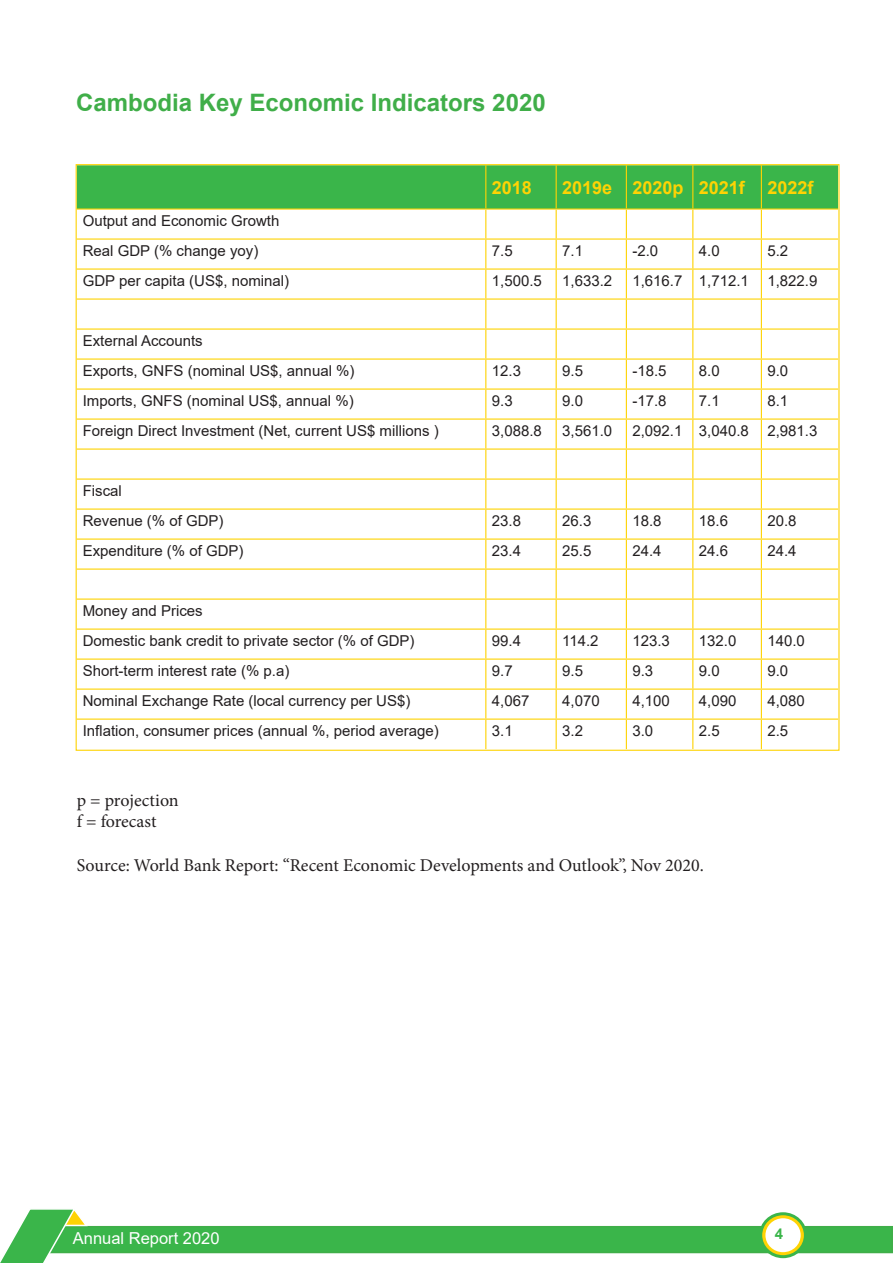
<style>
.page{position:relative;width:893px;height:1263px;background:#fff}
.page>*{position:absolute;margin:0;border:0;box-sizing:border-box;transform-origin:0 0}
.t1{font:700 24px "Arial";color:#40ae49}
.t2{font:18px/21.6px "Minion Pro";color:#231f20}
.t3{font:700 18px "Arial";color:#fed304}
.t4{font:16.5px "Arial";color:#fff}
.t5{font:15px/30px "Arial";color:#231f20}
.t6{font:700 15px "Arial";color:#3ab54a}
</style>
<div class="page">
<div style="left:25px;top:1226px;width:868px;height:27px;background:#3ab54a"></div>
<svg style="left:761px;top:1214px;width:44px;height:43px"></svg>
<div style="left:759px;top:1212px;width:48px;height:46px;border:3px solid #3ab54a;border-radius:50%"></div>
<div style="left:767px;top:1220px;width:32px;height:31px;background:#fff;border-radius:50%"></div>
<div style="left:765px;top:1218px;width:36px;height:34px;border:3px solid #fff;border-radius:50%"></div>
<svg style="left:0;top:1209px;width:88px;height:54px"></svg>
<svg style="left:78px;top:166px;width:759px;height:583px"></svg>
<h1 class="t1" style="left:76px;top:86px;width:471px">Cambodia Key Economic Indicators 2020</h1>
<p class="t5" style="left:83px;top:206px;width:198px">Output and Economic Growth<br>Real GDP (% change yoy)</p>
<p class="t3" style="left:492px;top:175px;width:42px">2018</p>
<p class="t3" style="left:562px;top:175px;width:253px">2019e 2020p 2021f 2022f</p>
<p class="t5" style="left:492px;top:236px;width:22px">7.5</p>
<p class="t5" style="left:562px;top:236px;width:22px">7.1</p>
<p class="t5" style="left:632px;top:236px;width:27px">-2.0</p>
<p class="t5" style="left:699px;top:236px;width:22px">4.0</p>
<p class="t5" style="left:767px;top:236px;width:22px">5.2</p>
<p class="t5" style="left:83px;top:266px;width:208px">GDP per capita (US$, nominal)</p>
<p class="t5" style="left:492px;top:266px;width:52px">1,500.5</p>
<p class="t5" style="left:562px;top:266px;width:52px">1,633.2</p>
<p class="t5" style="left:632px;top:266px;width:187px">1,616.7 1,712.1 1,822.9</p>
<p class="t5" style="left:83px;top:326px;width:273px">External Accounts<br>Exports, GNFS (nominal US$, annual %)</p>
<p class="t5" style="left:492px;top:356px;width:31px">12.3</p>
<p class="t5" style="left:562px;top:356px;width:22px">9.5</p>
<p class="t5" style="left:632px;top:356px;width:36px">-18.5</p>
<p class="t5" style="left:699px;top:356px;width:22px">8.0</p>
<p class="t5" style="left:767px;top:356px;width:22px">9.0</p>
<p class="t5" style="left:83px;top:386px;width:272px">Imports, GNFS (nominal US$, annual %)</p>
<p class="t5" style="left:492px;top:386px;width:22px">9.3</p>
<p class="t5" style="left:562px;top:386px;width:22px">9.0</p>
<p class="t5" style="left:632px;top:386px;width:36px">-17.8</p>
<p class="t5" style="left:699px;top:386px;width:22px">7.1</p>
<p class="t5" style="left:767px;top:386px;width:22px">8.1</p>
<p class="t5" style="left:83px;top:416px;width:357px">Foreign Direct Investment (Net, current US$ millions )</p>
<p class="t5" style="left:492px;top:416px;width:52px">3,088.8</p>
<p class="t5" style="left:562px;top:416px;width:52px">3,561.0</p>
<p class="t5" style="left:632px;top:416px;width:187px">2,092.1 3,040.8 2,981.3</p>
<p class="t5" style="left:83px;top:476px;width:142px">Fiscal<br>Revenue (% of GDP)</p>
<p class="t5" style="left:492px;top:506px;width:31px">23.8</p>
<p class="t5" style="left:562px;top:506px;width:31px">26.3</p>
<p class="t5" style="left:632px;top:506px;width:31px">18.8</p>
<p class="t5" style="left:699px;top:506px;width:31px">18.6</p>
<p class="t5" style="left:767px;top:506px;width:31px">20.8</p>
<p class="t5" style="left:83px;top:536px;width:162px">Expenditure (% of GDP)</p>
<p class="t5" style="left:492px;top:536px;width:31px">23.4</p>
<p class="t5" style="left:562px;top:536px;width:31px">25.5</p>
<p class="t5" style="left:632px;top:536px;width:31px">24.4</p>
<p class="t5" style="left:699px;top:536px;width:31px">24.6</p>
<p class="t5" style="left:767px;top:536px;width:31px">24.4</p>
<p class="t5" style="left:83px;top:596px;width:333px">Money and Prices<br>Domestic bank credit to private sector (% of GDP)</p>
<p class="t5" style="left:492px;top:626px;width:31px">99.4</p>
<p class="t5" style="left:562px;top:626px;width:38px">114.2</p>
<p class="t5" style="left:632px;top:626px;width:39px">123.3</p>
<p class="t5" style="left:699px;top:626px;width:39px">132.0</p>
<p class="t5" style="left:767px;top:626px;width:39px">140.0</p>
<p class="t5" style="left:83px;top:656px;width:208px">Short-term interest rate (% p.a)</p>
<p class="t5" style="left:492px;top:656px;width:22px">9.7</p>
<p class="t5" style="left:562px;top:656px;width:22px">9.5</p>
<p class="t5" style="left:632px;top:656px;width:22px">9.3</p>
<p class="t5" style="left:699px;top:656px;width:22px">9.0</p>
<p class="t5" style="left:767px;top:656px;width:22px">9.0</p>
<p class="t5" style="left:83px;top:686px;width:329px">Nominal Exchange Rate (local currency per US$)</p>
<p class="t5" style="left:492px;top:686px;width:39px">4,067</p>
<p class="t5" style="left:562px;top:686px;width:39px">4,070</p>
<p class="t5" style="left:632px;top:686px;width:39px">4,100</p>
<p class="t5" style="left:699px;top:686px;width:39px">4,090</p>
<p class="t5" style="left:767px;top:686px;width:39px">4,080</p>
<p class="t5" style="left:83px;top:716px;width:357px">Inflation, consumer prices (annual %, period average)</p>
<p class="t5" style="left:492px;top:716px;width:22px">3.1</p>
<p class="t5" style="left:562px;top:716px;width:22px">3.2</p>
<p class="t5" style="left:632px;top:716px;width:22px">3.0</p>
<p class="t5" style="left:699px;top:716px;width:22px">2.5</p>
<p class="t5" style="left:767px;top:716px;width:22px">2.5</p>
<p class="t2" style="left:77px;top:789px;width:104px">p = projection f = forecast</p>
<p class="t2" style="left:77px;top:854px;width:628px">Source: World Bank Report: “Recent Economic Developments and Outlook”, Nov 2020.</p>
<p class="t4" style="left:73px;top:1227px;width:148px">Annual Report 2020</p>
<p class="t6" style="left:775px;top:1223px;width:10px">4</p>
</div>
